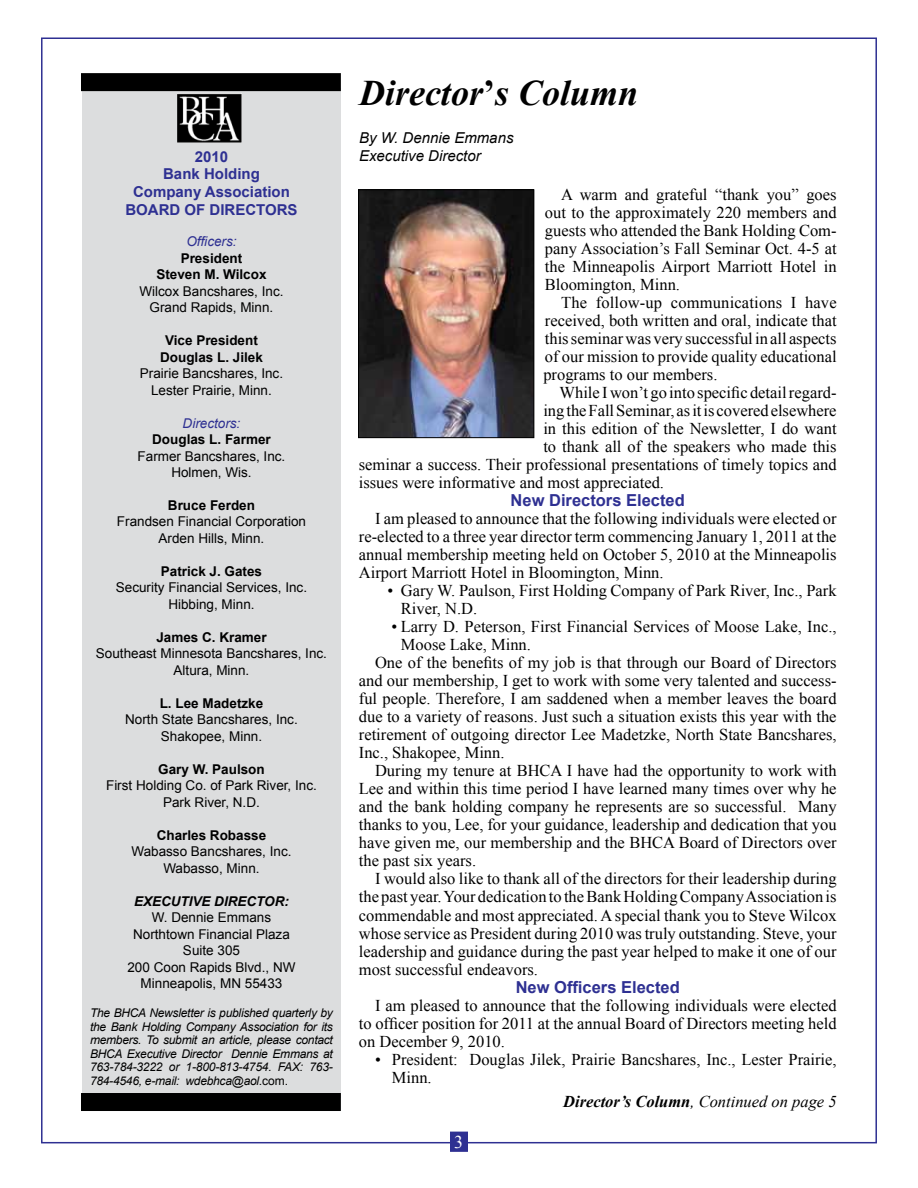
<style>
.page{position:relative;width:918px;height:1188px;background:#fff}
.page>*{position:absolute;margin:0;border:0;box-sizing:border-box;transform-origin:0 0}
.t1{font:italic 700 36px "Times New Roman";color:#000}
.t2{font:18px "Times New Roman";color:#fff}
.t3{font:16.5px/18px "Times New Roman";color:#000;text-align:justify}
.t4{font:700 16.5px "Arial";color:#2e3092}
.t5{font:italic 16.5px "Times New Roman";color:#000}
.t6{font:700 15px/17.5px "Arial";color:#2e3092;text-align:center}
.t7{font:italic 15px/18px "Arial";color:#000}
.t8{font:13.5px/16.5px "Arial";color:#000;text-align:center}
.t9{font:700 13.5px/16.5px "Arial";color:#000;text-align:center}
.t10{font:italic 13.5px "Arial";color:#2e3092}
.t11{font:italic 700 13.5px "Arial";color:#000}
.t12{font:italic 12px/13.5px "Arial";letter-spacing:-.02em;color:#000;text-align:justify}
.s1{font-style:normal}
.s2{font-weight:700}
</style>
<div class="page">
<div style="left:82px;top:89px;width:259px;height:1009px;background:#dcddde"></div>
<div style="left:450px;top:1132px;width:18px;height:20px;background:#2e3092"></div>
<div style="left:81px;top:1093px;width:260px;height:18px;background:#000"></div>
<div style="left:81px;top:73px;width:260px;height:18px;background:#000"></div>
<img style="left:360px;top:192px;width:172px;height:244px">
<div style="left:358px;top:190px;width:176px;height:248px;border:1px solid #000"></div>
<img style="left:177px;top:94px;width:64px;height:48px">
<p class="t6" style="left:125px;top:148px;width:174px">2010<br>Bank Holding<br>Company Association<br>BOARD OF DIRECTORS</p>
<p class="t10" style="left:186px;top:233px;width:52px">Officers:</p>
<p class="t9" style="left:156px;top:250px;width:112px">President<br>Steven M. Wilcox</p>
<p class="t8" style="left:139px;top:283px;width:146px">Wilcox Bancshares, Inc.<br>Grand Rapids, Minn.</p>
<p class="t9" style="left:160px;top:332px;width:104px">Vice President<br>Douglas L. Jilek</p>
<p class="t8" style="left:140px;top:365px;width:145px">Prairie Bancshares, Inc.<br>Lester Prairie, Minn.</p>
<p class="t10" style="left:183px;top:414px;width:59px">Directors:</p>
<p class="t9" style="left:152px;top:431px;width:120px">Douglas L. Farmer</p>
<p class="t8" style="left:138px;top:448px;width:149px">Farmer Bancshares, Inc.<br>Holmen, Wis.</p>
<p class="t9" style="left:168px;top:497px;width:89px">Bruce Ferden</p>
<p class="t8" style="left:117px;top:514px;width:191px">Frandsen Financial Corporation<br>Arden Hills, Minn.</p>
<p class="t9" style="left:161px;top:563px;width:103px">Patrick J. Gates</p>
<p class="t8" style="left:116px;top:580px;width:193px">Security Financial Services, Inc.<br>Hibbing, Minn.</p>
<p class="t9" style="left:156px;top:629px;width:112px">James C. Kramer</p>
<p class="t8" style="left:96px;top:646px;width:233px">Southeast Minnesota Bancshares, Inc.<br>Altura, Minn.</p>
<p class="t9" style="left:160px;top:695px;width:105px">L. Lee Madetzke</p>
<p class="t8" style="left:125px;top:712px;width:174px">North State Bancshares, Inc.<br>Shakopee, Minn.</p>
<p class="t9" style="left:158px;top:761px;width:108px">Gary W. Paulson</p>
<p class="t8" style="left:106px;top:778px;width:212px">First Holding Co. of Park River, Inc.<br>Park River, N.D.</p>
<p class="t9" style="left:157px;top:827px;width:111px">Charles Robasse</p>
<p class="t8" style="left:131px;top:844px;width:162px">Wabasso Bancshares, Inc.<br>Wabasso, Minn.</p>
<p class="t11" style="left:134px;top:892px;width:157px">EXECUTIVE DIRECTOR:</p>
<p class="t8" style="left:127px;top:910px;width:170px">W. Dennie Emmans<br>Northtown Financial Plaza<br>Suite 305<br>200 Coon Rapids Blvd., NW<br>Minneapolis, MN 55433</p>
<p class="t12" style="left:90px;top:1006px;width:244px">The BHCA Newsletter is published quarterly by the Bank Holding Company Association for its members. To submit an article, please contact BHCA Executive Director Dennie Emmans at 763-784-3222 or 1-800-813-4754. FAX: 763- 784-4546, e-mail: wdebhca@aol.<span class="s1">com.</span></p>
<h1 class="t1" style="left:359px;top:68px;width:281px">Director<span class="s1">’</span>s Column</h1>
<p class="t7" style="left:359px;top:129px;width:156px">By W. Dennie Emmans<br>Executive Director</p>
<p class="t3" style="left:545px;top:186px;width:293px;text-indent:16px">A warm and grateful “thank you” goes out to the approximately 220 members and guests who attended the Bank Holding Com&shy;pany Association’s Fall Seminar Oct. 4-5 at the Minneapolis Airport Marriott Hotel in Bloomington, Minn.</p>
<p class="t3" style="left:543px;top:294px;width:295px;text-indent:18px">The follow-up communications I have received, both written and oral, indicate that this seminar was very successful in all aspects of our mission to provide quality educational programs to our members.</p>
<p class="t3" style="left:560px;top:384px;width:279px">While I won’t go into specific detail regard-</p>
<p class="t3" style="left:543px;top:402px;width:295px">ing the Fall Seminar, as it is covered elsewhere</p>
<p class="t3" style="left:543px;top:420px;width:295px">in this edition of the Newsletter, I do want</p>
<p class="t3" style="left:543px;top:438px;width:295px">to thank all of the speakers who made this</p>
<p class="t3" style="left:359px;top:456px;width:479px">seminar a success. Their professional presentations of timely topics and</p>
<p class="t3" style="left:359px;top:474px;width:307px">issues were informative and most appreciated.</p>
<p class="t4" style="left:511px;top:490px;width:176px">New Directors Elected</p>
<p class="t3" style="left:359px;top:510px;width:479px;text-indent:16px">I am pleased to announce that the following individuals were elected or re-elected to a three year director term commencing January 1, 2011 at the annual membership meeting held on October 5, 2010 at the Minneapolis Airport Marriott Hotel in Bloomington, Minn.</p>
<p class="t3" style="left:401px;top:582px;width:437px;text-indent:-13px">• Gary W. Paulson, First Holding Company of Park River, Inc., Park<br>River, N.D.</p>
<p class="t3" style="left:392px;top:618px;width:447px">• Larry D. Peterson, First Financial Services of Moose Lake, Inc.,</p>
<p class="t3" style="left:401px;top:636px;width:132px">Moose Lake, Minn.</p>
<p class="t3" style="left:375px;top:654px;width:463px">One of the benefits of my job is that through our Board of Directors</p>
<p class="t3" style="left:359px;top:672px;width:479px">and our membership, I get to work with some very talented and success-</p>
<p class="t3" style="left:359px;top:690px;width:479px">ful people. Therefore, I am saddened when a member leaves the board</p>
<p class="t3" style="left:359px;top:708px;width:479px">due to a variety of reasons. Just such a situation exists this year with the</p>
<p class="t3" style="left:359px;top:726px;width:479px">retirement of outgoing director Lee Madetzke, North State Bancshares,</p>
<p class="t3" style="left:359px;top:744px;width:147px">Inc., Shakopee, Minn.</p>
<p class="t3" style="left:375px;top:762px;width:463px">During my tenure at BHCA I have had the opportunity to work with</p>
<p class="t3" style="left:359px;top:780px;width:479px">Lee and within this time period I have learned many times over why he</p>
<p class="t3" style="left:359px;top:798px;width:479px">and the bank holding company he represents are so successful. Many</p>
<p class="t3" style="left:359px;top:816px;width:479px">thanks to you, Lee, for your guidance, leadership and dedication that you</p>
<p class="t3" style="left:359px;top:834px;width:479px">have given me, our membership and the BHCA Board of Directors over</p>
<p class="t3" style="left:359px;top:852px;width:119px">the past six years.</p>
<p class="t3" style="left:375px;top:870px;width:463px">I would also like to thank all of the directors for their leadership during</p>
<p class="t3" style="left:359px;top:888px;width:479px">the past year. Your dedication to the Bank Holding Company Association is</p>
<p class="t3" style="left:359px;top:906px;width:479px">commendable and most appreciated. A special thank you to Steve Wilcox</p>
<p class="t3" style="left:359px;top:924px;width:479px">whose service as President during 2010 was truly outstanding. Steve, your</p>
<p class="t3" style="left:359px;top:942px;width:479px">leadership and guidance during the past year helped to make it one of our</p>
<p class="t3" style="left:359px;top:960px;width:181px">most successful endeavors.</p>
<p class="t4" style="left:516px;top:976px;width:166px">New Officers Elected</p>
<p class="t3" style="left:359px;top:996px;width:479px;text-indent:16px">I am pleased to announce that the following individuals were elected to officer position for 2011 at the annual Board of Directors meeting held on December 9, 2010.</p>
<p class="t3" style="left:392px;top:1050px;width:446px;text-indent:-17px">• President: Douglas Jilek, Prairie Bancshares, Inc., Lester Prairie,<br>Minn.</p>
<p class="t5" style="left:563px;top:1090px;width:275px"><span class="s2">Director’s Column</span>, Continued on page 5</p>
<p class="t2" style="left:454px;top:1130px;width:10px">3</p>
</div>
